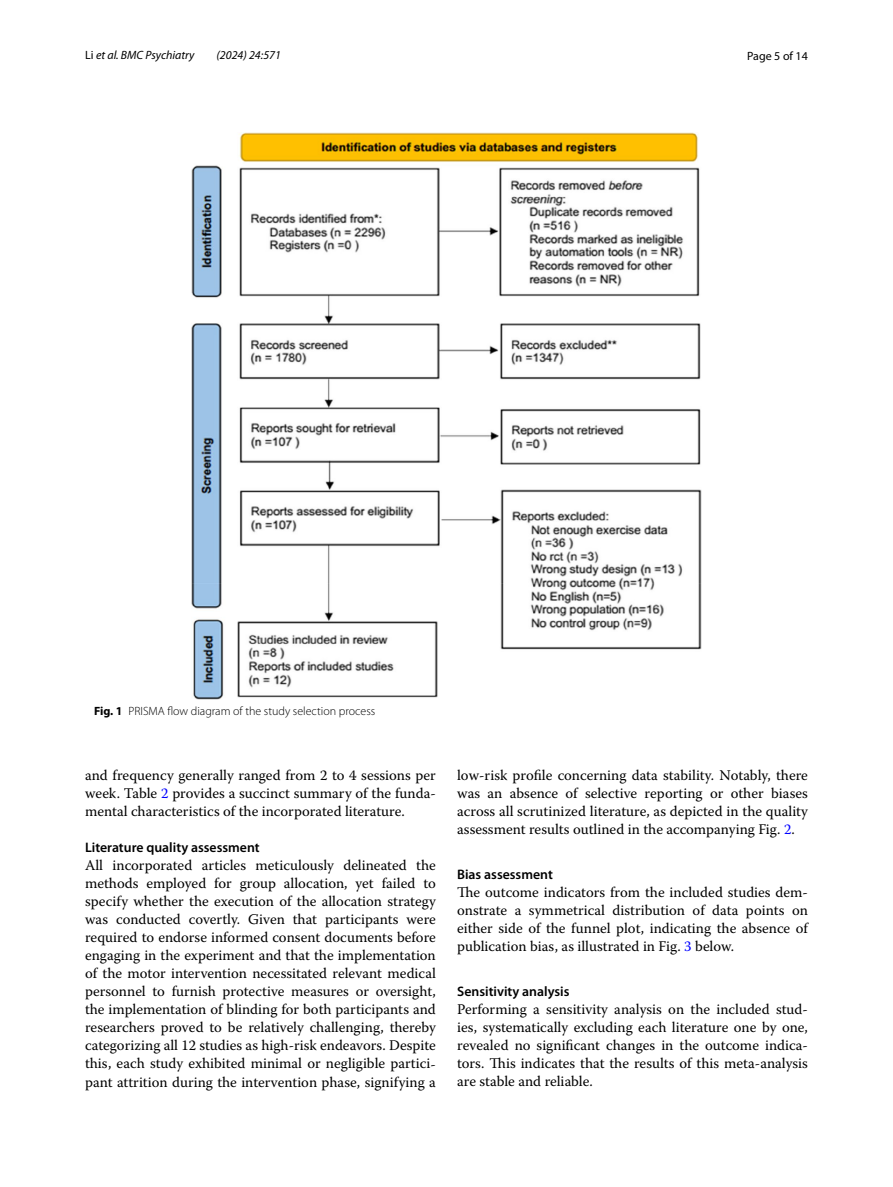
<style>
.page{position:relative;width:893px;height:1187px;background:#fff}
.page>*{position:absolute;margin:0;border:0;box-sizing:border-box;transform-origin:0 0}
.t1{font:14.7px/18px "Warnock Pro";color:#000;text-align:justify}
.t2{font:600 13.8px "Myriad Pro";color:#000}
.t3{font:300 12px "Myriad Pro";color:#000}
.t4{font:italic 12px "Myriad Pro";color:#000}
.t5{font:12px "Myriad Pro";color:#000}
.s1{font-style:normal}
.s2{font-weight:700}
.s3{color:#00f}
</style>
<div class="page">
<img style="left:191px;top:133px;width:511px;height:566px">
<p class="t4" style="left:85px;top:48px;width:111px"><span class="s1">Li</span> et al. BMC Psychiatry</p>
<p class="t4" style="left:216px;top:48px;width:66px">(2024) 24:571</p>
<p class="t5" style="left:747px;top:48px;width:62px">Page 5 of 14</p>
<p class="t3" style="left:94px;top:704px;width:283px"><span class="s2">Fig. 1</span> PRISMA flow diagram of the study selection process</p>
<p class="t1" style="left:85px;top:766px;width:352px">and frequency generally ranged from 2 to 4 sessions per week. Table <span class="s3">2</span> provides a succinct summary of the funda&shy;mental characteristics of the incorporated literature.</p>
<p class="t2" style="left:85px;top:839px;width:176px">Literature quality assessment</p>
<p class="t1" style="left:85px;top:856px;width:352px">All incorporated articles meticulously delineated the methods employed for group allocation, yet failed to specify whether the execution of the allocation strategy was conducted covertly. Given that participants were required to endorse informed consent documents before engaging in the experiment and that the implementation of the motor intervention necessitated relevant medical personnel to furnish protective measures or oversight, the implementation of blinding for both participants and researchers proved to be relatively challenging, thereby categorizing all 12 studies as high-risk endeavors. Despite this, each study exhibited minimal or negligible partici&shy;pant attrition during the intervention phase, signifying a</p>
<p class="t1" style="left:457px;top:766px;width:352px">low-risk profile concerning data stability. Notably, there was an absence of selective reporting or other biases across all scrutinized literature, as depicted in the quality assessment results outlined in the accompanying Fig. <span class="s3">2</span>.</p>
<p class="t2" style="left:457px;top:865px;width:97px">Bias assessment</p>
<p class="t1" style="left:457px;top:883px;width:352px">The outcome indicators from the included studies dem&shy;onstrate a symmetrical distribution of data points on either side of the funnel plot, indicating the absence of publication bias, as illustrated in Fig. <span class="s3">3</span> below.</p>
<p class="t2" style="left:457px;top:982px;width:114px">Sensitivity analysis</p>
<p class="t1" style="left:457px;top:1000px;width:352px">Performing a sensitivity analysis on the included stud&shy;ies, systematically excluding each literature one by one, revealed no significant changes in the outcome indica&shy;tors. This indicates that the results of this meta-analysis are stable and reliable.</p>
</div>
